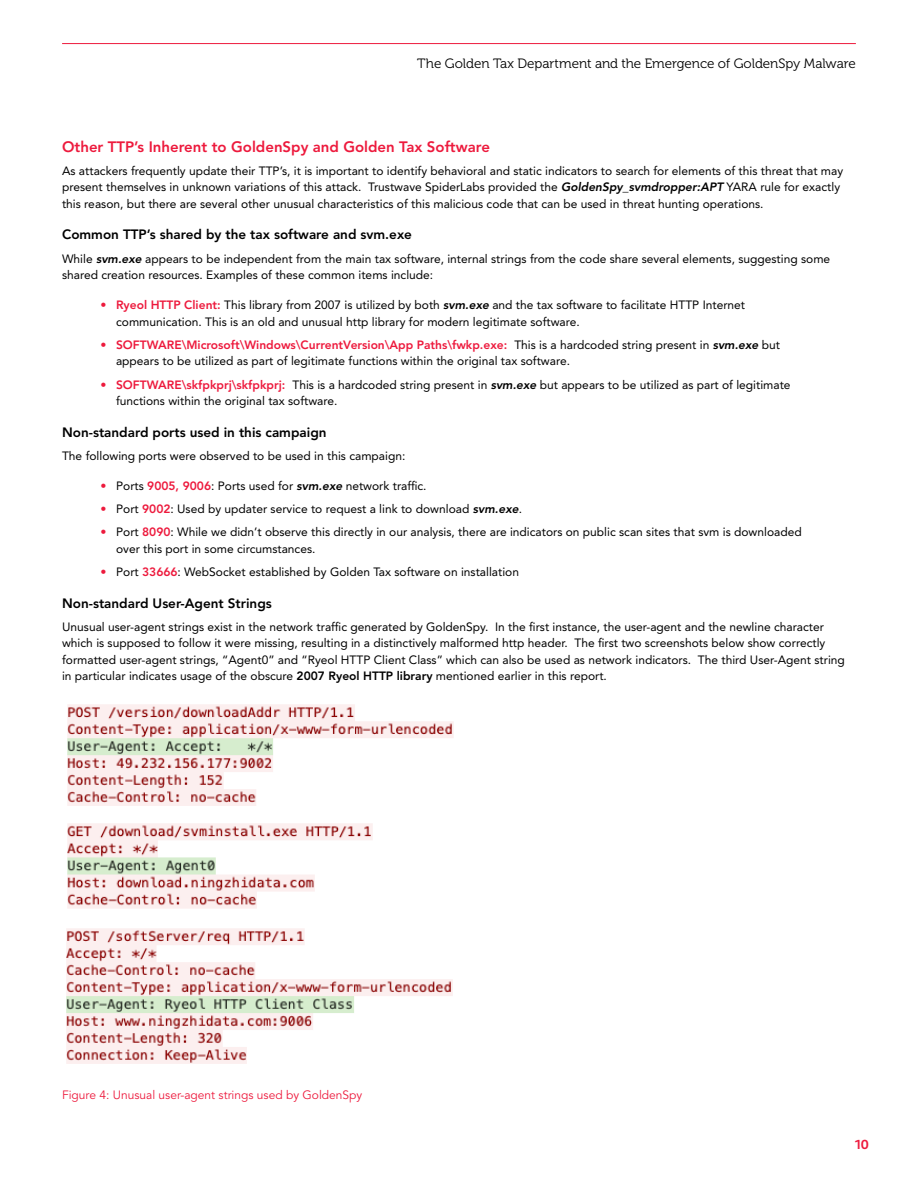
<style>
.page{position:relative;width:918px;height:1188px;background:#fff}
.page>*{position:absolute;margin:0;border:0;box-sizing:border-box;transform-origin:0 0}
.t1{font:800 15px "Avenir LT Std";color:#ed1a3d}
.t2{font:800 13.5px "Avenir LT Std";color:#000}
.t3{font:13.5px "Museo 300";letter-spacing:-.005em;color:#000}
.t4{font:700 13.5px "Brix Sans";color:#ed1a3d}
.t5{font:12px/16.5px "Avenir LT Std";color:#000}
.t6{font:12px "Avenir LT Std";color:#ed1a3d}
.s1{font-weight:800;font-style:italic}
.s2{color:#ed1a3d}
.s3{font-weight:800;color:#ed1a3d}
.s4{font-weight:800}
</style>
<div class="page">
<hr style="left:62px;top:43px;width:794px;height:1px;background:#ed1a3d">
<img style="left:67px;top:704px;width:387px;height:102px">
<img style="left:67px;top:823px;width:306px;height:86px">
<img style="left:66px;top:928px;width:387px;height:136px">
<p class="t3" style="left:417px;top:56px;width:440px">The Golden Tax Department and the Emergence of GoldenSpy Malware</p>
<p class="t1" style="left:62px;top:138px;width:429px">Other TTP’s Inherent to GoldenSpy and Golden Tax Software</p>
<p class="t5" style="left:62px;top:163px;width:783px">As attackers frequently update their TTP’s, it is important to identify behavioral and static indicators to search for elements of this threat that may present themselves in unknown variations of this attack. Trustwave SpiderLabs provided the <span class="s1">GoldenSpy_svmdropper:APT</span> YARA rule for exactly this reason, but there are several other unusual characteristics of this malicious code that can be used in threat hunting operations.</p>
<p class="t2" style="left:62px;top:227px;width:351px">Common TTP’s shared by the tax software and svm.exe</p>
<p class="t5" style="left:62px;top:250px;width:770px">While <span class="s1">svm.exe</span> appears to be independent from the main tax software, internal strings from the code share several elements, suggesting some shared creation resources. Examples of these common items include:</p>
<p class="t5" style="left:116px;top:297px;width:631px;text-indent:-16px"><span class="s2">•</span> <span class="s3">Ryeol HTTP Client:</span> This library from 2007 is utilized by both <span class="s1">svm.exe</span> and the tax software to facilitate HTTP Internet communication. This is an old and unusual http library for modern legitimate software.</p>
<p class="t5" style="left:116px;top:337px;width:665px;text-indent:-16px"><span class="s2">•</span> <span class="s3">SOFTWARE\Microsoft\Windows\CurrentVersion\App Paths\fwkp.exe:</span> This is a hardcoded string present in <span class="s1">svm.exe</span> but appears to be utilized as part of legitimate functions within the original tax software.</p>
<p class="t5" style="left:116px;top:376px;width:676px;text-indent:-16px"><span class="s2">•</span> <span class="s3">SOFTWARE\skfpkprj\skfpkprj:</span> This is a hardcoded string present in <span class="s1">svm.exe</span> but appears to be utilized as part of legitimate functions within the original tax software.</p>
<p class="t2" style="left:62px;top:424px;width:266px">Non-standard ports used in this campaign</p>
<p class="t5" style="left:62px;top:448px;width:345px">The following ports were observed to be used in this campaign:</p>
<p class="t5" style="left:100px;top:478px;width:328px"><span class="s2">•</span> Ports <span class="s3">9005, 9006</span>: Ports used for <span class="s1">svm.exe</span> network traffic.</p>
<p class="t5" style="left:100px;top:501px;width:423px"><span class="s2">•</span> Port <span class="s3">9002</span>: Used by updater service to request a link to download <span class="s1">svm.exe</span>.</p>
<p class="t5" style="left:116px;top:524px;width:687px;text-indent:-16px"><span class="s2">•</span> Port <span class="s3">8090</span>: While we didn’t observe this directly in our analysis, there are indicators on public scan sites that svm is downloaded over this port in some circumstances.</p>
<p class="t5" style="left:100px;top:564px;width:420px"><span class="s2">•</span> Port <span class="s3">33666</span>: WebSocket established by Golden Tax software on installation</p>
<p class="t2" style="left:62px;top:595px;width:211px">Non-standard User-Agent Strings</p>
<p class="t5" style="left:62px;top:619px;width:784px">Unusual user-agent strings exist in the network traffic generated by GoldenSpy. In the first instance, the user-agent and the newline character which is supposed to follow it were missing, resulting in a distinctively malformed http header. The first two screenshots below show correctly formatted user-agent strings, “Agent0” and “Ryeol HTTP Client Class” which can also be used as network indicators. The third User-Agent string in particular indicates usage of the obscure <span class="s4">2007 Ryeol HTTP library</span> mentioned earlier in this report.</p>
<p class="t6" style="left:62px;top:1088px;width:302px">Figure 4: Unusual user-agent strings used by GoldenSpy</p>
<p class="t4" style="left:855px;top:1135px;width:15px">10</p>
</div>
